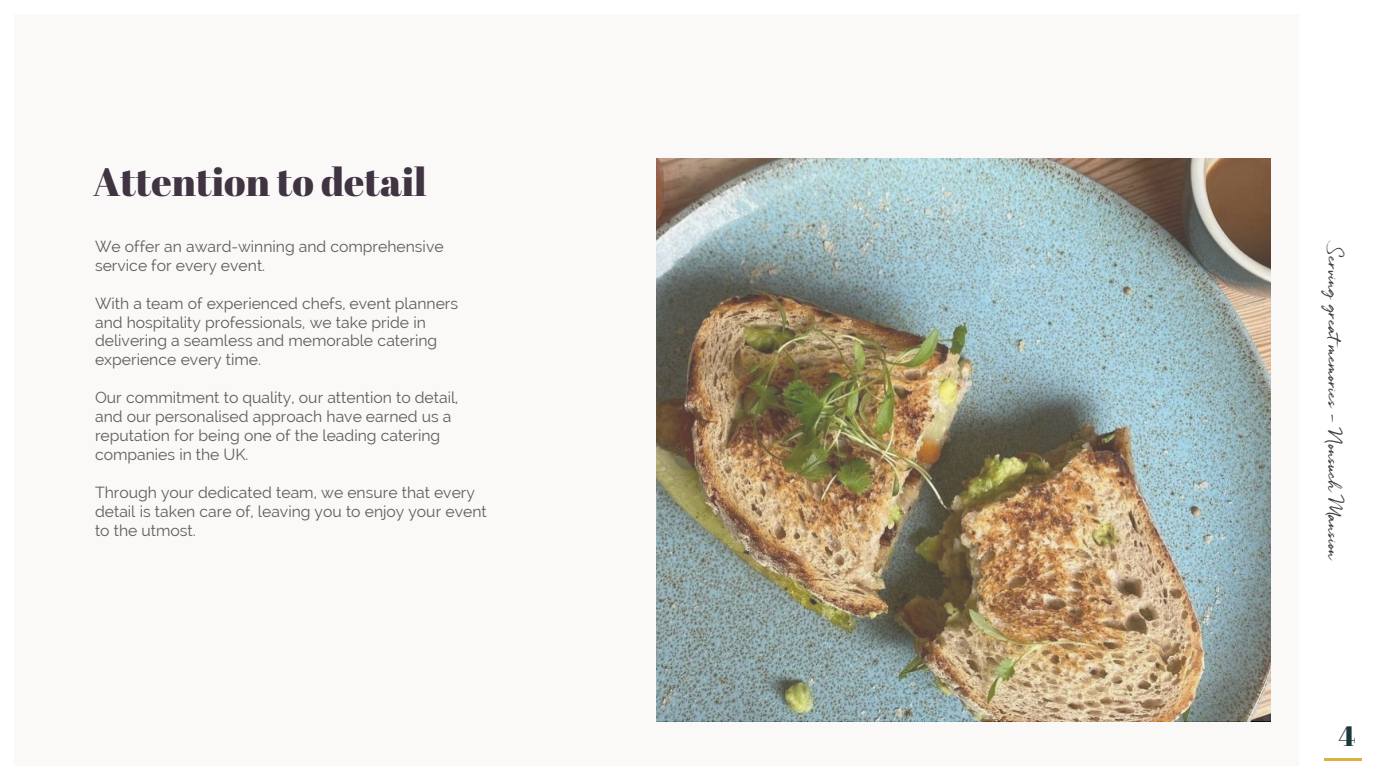
<style>
.page{position:relative;width:1386px;height:780px;background:#fff}
.page>*{position:absolute;margin:0;border:0;box-sizing:border-box;transform-origin:0 0}
.t1{font:39.38px "Abril Fatface";color:#403342}
.t2{font:28px "Abril Fatface";color:#1c373b}
.t3{font:15.75px/18.9px "Raleway";color:#5d5d5c}
.t4{font:15.75px "Quickbrush";color:#3c3c3b}
</style>
<div class="page">
<div style="left:14px;top:14px;width:1285px;height:751px;background:#f7f5f2"></div>
<hr style="left:1323px;top:757px;width:38px;height:3px;background:#dbb143">
<div style="left:656px;top:159px;width:614px;height:561px;background:#e2ded2;opacity:.24"></div>
<h2 class="t1" style="left:93px;top:154px;width:335px">Attention to detail</h2>
<p class="t3" style="left:95px;top:237px;width:350px">We offer an award-winning and comprehensive service for every event.</p>
<p class="t3" style="left:95px;top:293px;width:364px">With a team of experienced chefs, event planners and hospitality professionals, we take pride in delivering a seamless and memorable catering experience every time.</p>
<p class="t3" style="left:95px;top:388px;width:365px">Our commitment to quality, our attention to detail, and our personalised approach have earned us a reputation for being one of the leading catering companies in the UK.</p>
<p class="t3" style="left:95px;top:482px;width:393px">Through your dedicated team, we ensure that every detail is taken care of, leaving you to enjoy your event to the utmost.</p>
<p class="t4" style="left:1343px;top:243px;width:319px;rotate:90deg">Serving greatmemories – Nonsuch Mansion</p>
<h2 class="t2" style="left:1338px;top:716px;width:18px">4</h2>
</div>
